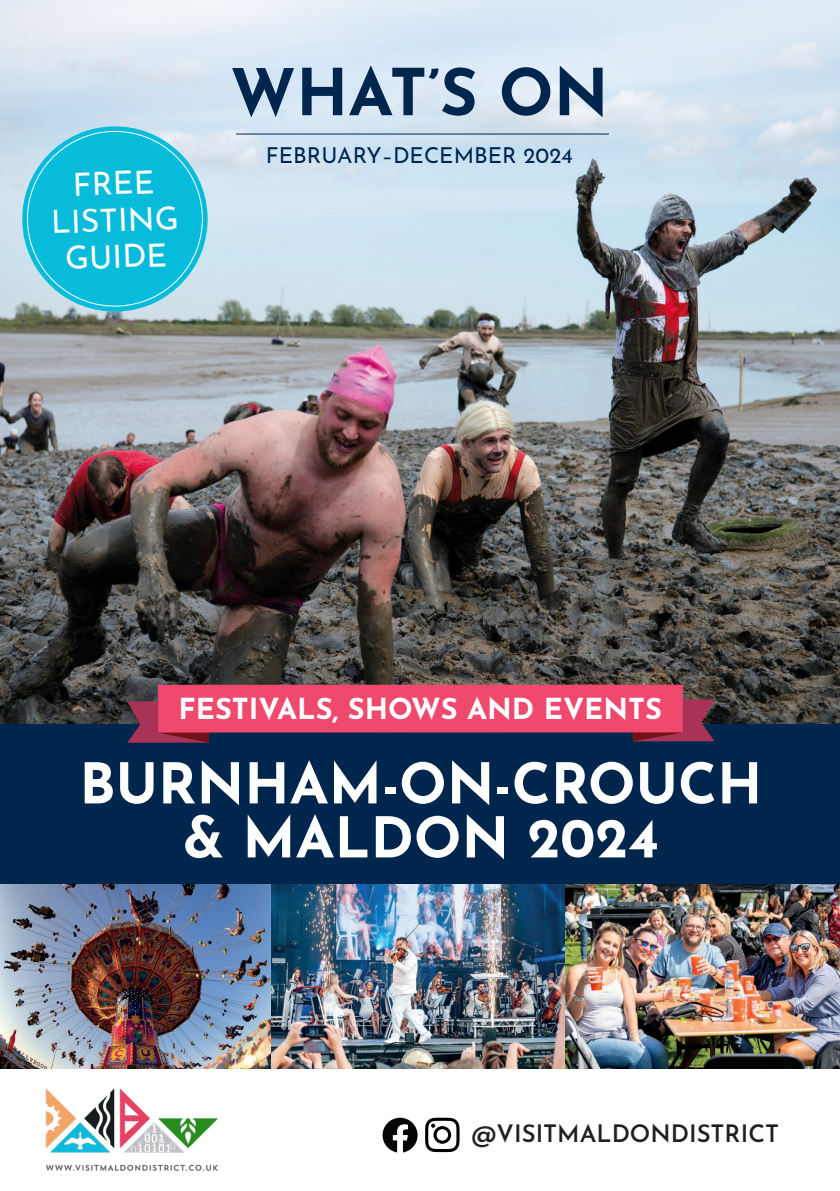
<style>
.page{position:relative;width:840px;height:1191px;background:#fff}
.page>*{position:absolute;margin:0;border:0;box-sizing:border-box;transform-origin:0 0}
.t1{font:700 64.4px "Josefin Sans";color:#00264d}
.t2{font:700 56px/54px "Josefin Sans";color:#fff;text-align:center}
.t3{font:32px/36.6px "Josefin Sans";color:#fff;text-align:center}
.t4{font:700 29px "Josefin Sans";color:#fff}
.t5{font:600 24px "Josefin Sans";color:#231f20}
.t6{font:22px "Josefin Sans";color:#00264d}
</style>
<div class="page">
<img style="left:1px;top:0;width:838px;height:724px">
<hr style="left:236px;top:134px;width:372px;height:1px;background:#00264d">
<img style="left:45px;top:1088px;width:173px;height:83px">
<div style="left:1px;top:724px;width:838px;height:165px;background:#00264d"></div>
<img style="left:1px;top:884px;width:270px;height:184px">
<img style="left:271px;top:884px;width:294px;height:184px">
<img style="left:565px;top:884px;width:274px;height:184px">
<svg style="left:127px;top:701px;width:82px;height:41px;background:#8b2e4a"></svg>
<svg style="left:632px;top:699px;width:82px;height:42px;background:#8d2d4a"></svg>
<div style="left:158px;top:684px;width:524px;height:48px;background:#ef4a6d"></div>
<svg style="left:20px;top:125px;width:189px;height:188px;background:#3ac4de"></svg>
<svg style="left:425px;top:1117px;width:34px;height:35px"></svg>
<svg style="left:382px;top:1117px;width:35px;height:35px"></svg>
<p class="t3" style="left:49px;top:163px;width:129px;rotate:-2deg">FREE<br>LISTING<br>GUIDE</p>
<p class="t1" style="left:230px;top:35px;width:380px">WHAT’S ON</p>
<p class="t6" style="left:266px;top:137px;width:308px">FEBRUARY–DECEMBER 2024</p>
<p class="t4" style="left:178px;top:682px;width:485px">FESTIVALS, SHOWS AND EVENTS</p>
<p class="t2" style="left:79px;top:748px;width:684px">BURNHAM-ON-CROUCH &amp; MALDON 2024</p>
<p class="t5" style="left:471px;top:1113px;width:309px">@VISITMALDONDISTRICT</p>
</div>
